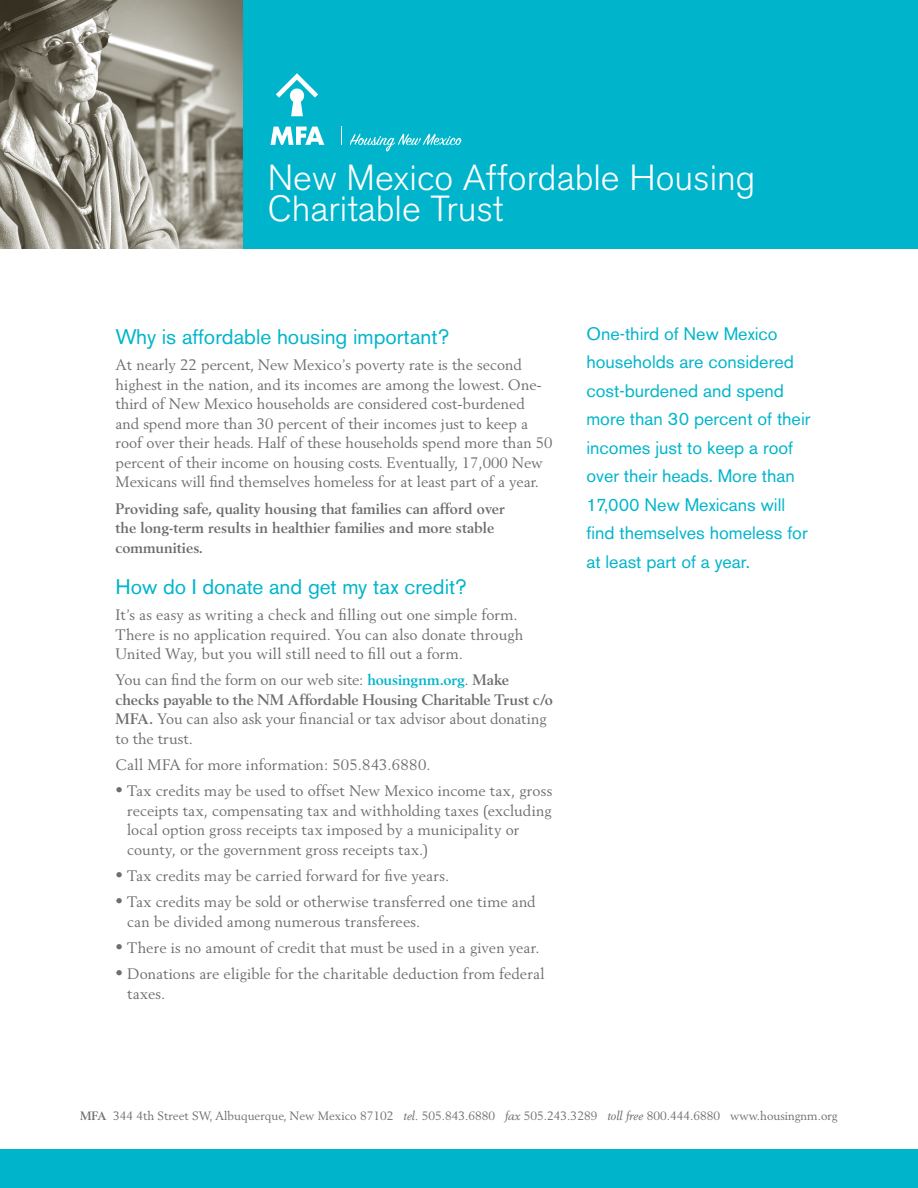
<style>
.page{position:relative;width:918px;height:1188px;background:#fff}
.page>*{position:absolute;margin:0;border:0;box-sizing:border-box;transform-origin:0 0}
.t1{font:300 36px/31.5px "Akzidenz Grotesk BE";color:#fff}
.t2{font:21px "Akzidenz Grotesk BE";color:#00b5cb}
.t3{font:18px/28.5px "Akzidenz Grotesk BE";color:#00b5cb}
.t4{font:15px/19.5px "Berling LT Std";color:#6c6d70}
.t5{font:700 15px/19.5px "Berling LT Std";color:#6c6d70}
.Headlines{font:12px "Berling LT Std";color:#6c6d70}
.s1{font-weight:700;color:#00b5cb}
.s2{font-weight:700}
.s3{font-style:italic}
</style>
<div class="page">
<img style="left:0;top:0;width:243px;height:248px">
<div style="left:243px;top:0;width:675px;height:248px;background:#00b5cb"></div>
<svg style="left:350px;top:133px;width:112px;height:19px"></svg>
<svg style="left:271px;top:127px;width:53px;height:18px"></svg>
<svg style="left:276px;top:73px;width:42px;height:43px"></svg>
<div style="left:0;top:1149px;width:918px;height:39px;background:#00b5cb"></div>
<p class="t1" style="left:268px;top:162px;width:489px">New Mexico Affordable Housing<br>Charitable Trust</p>
<p class="t2" style="left:116px;top:324px;width:335px">Why is affordable housing important?</p>
<p class="t4" style="left:116px;top:355px;width:439px">At nearly 22 percent, New Mexico’s poverty rate is the second highest in the nation, and its incomes are among the lowest. One&shy;third of New Mexico households are considered cost-burdened<br>and spend more than 30 percent of their incomes just to keep a roof over their heads. Half of these households spend more than 50 percent of their income on housing costs. Eventually, 17,000 New Mexicans will find themselves homeless for at least part of a year.</p>
<p class="t5" style="left:116px;top:499px;width:391px">Providing safe, quality housing that families can afford over the long-term results in healthier families and more stable communities.</p>
<p class="t2" style="left:116px;top:574px;width:353px">How do I donate and get my tax credit?</p>
<p class="t4" style="left:116px;top:605px;width:409px">It’s as easy as writing a check and filling out one simple form.<br>There is no application required. You can also donate through<br>United Way, but you will still need to fill out a form.</p>
<p class="t4" style="left:116px;top:670px;width:439px">You can find the form on our web site: <span class="s1">housingnm.org</span>. <span class="s2">Make checks payable to the NM Affordable Housing Charitable Trust c/o MFA.</span> You can also ask your financial or tax advisor about donating to the trust.</p>
<p class="t4" style="left:116px;top:755px;width:317px">Call MFA for more information: 505.843.6880.</p>
<p class="t4" style="left:127px;top:781px;width:427px;text-indent:-12px">• Tax credits may be used to offset New Mexico income tax, gross receipts tax, compensating tax and withholding taxes (excluding local option gross receipts tax imposed by a municipality or county, or the government gross receipts tax.)</p>
<p class="t4" style="left:116px;top:866px;width:335px">• Tax credits may be carried forward for five years.</p>
<p class="t4" style="left:127px;top:892px;width:410px;text-indent:-12px">• Tax credits may be sold or otherwise transferred one time and can be divided among numerous transferees.</p>
<p class="t4" style="left:116px;top:938px;width:426px">• There is no amount of credit that must be used in a given year.</p>
<p class="t4" style="left:127px;top:964px;width:419px;text-indent:-12px">• Donations are eligible for the charitable deduction from federal taxes.</p>
<p class="t3" style="left:586px;top:319px;width:225px">One-third of New Mexico households are considered cost-burdened and spend more than 30 percent of their incomes just to keep a roof over their heads. More than<br>17,000 New Mexicans will find themselves homeless for at least part of a year.</p>
<p class="Headlines" style="left:80px;top:1109px;width:759px"><span class="s2">MFA</span> 344 4th Street SW, Albuquerque, New Mexico 87102 <span class="s3">tel.</span> 505.843.6880 <span class="s3">fax</span> 505.243.3289 <span class="s3">toll free</span> 800.444.6880 www.housingnm.org</p>
</div>
